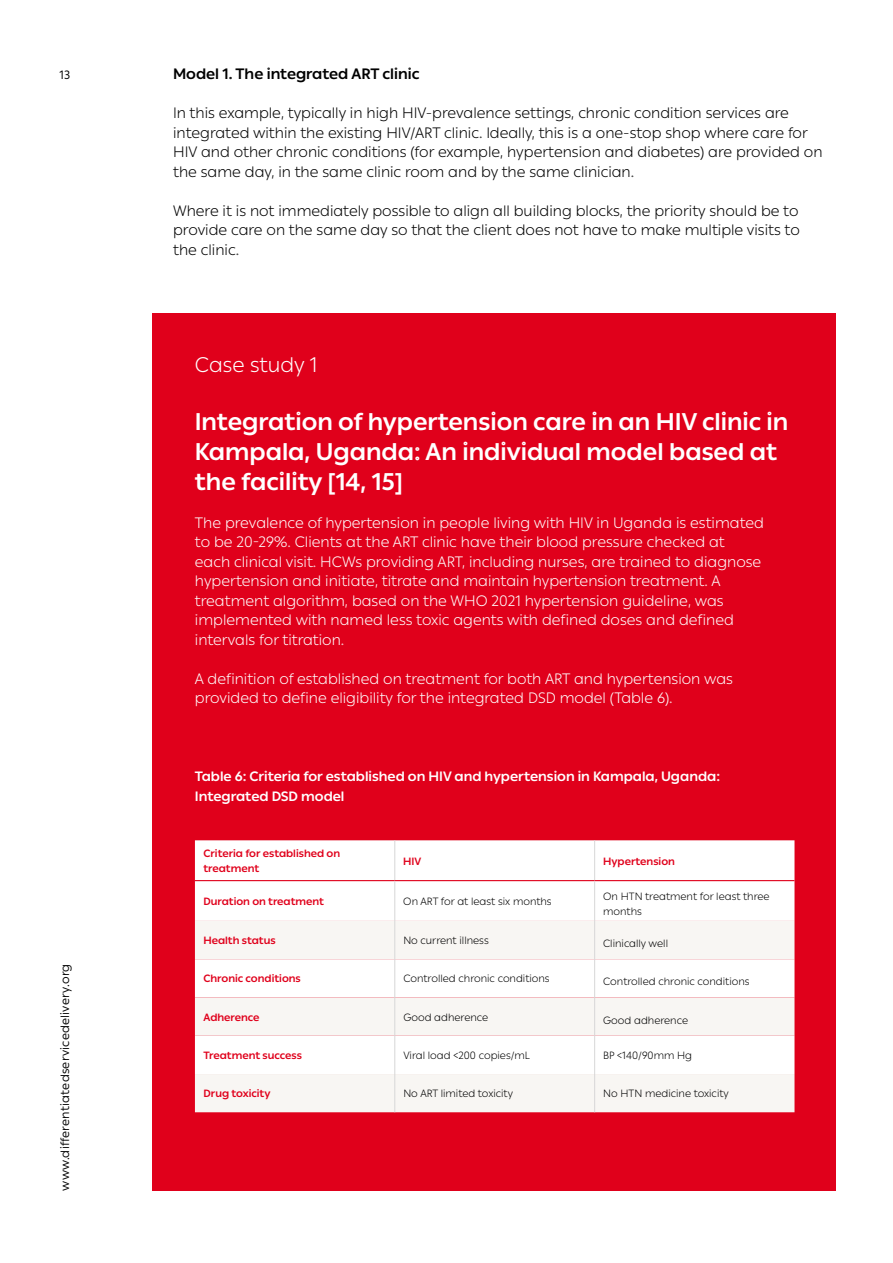
<style>
.page{position:relative;width:893px;height:1263px;background:#fff}
.page>*{position:absolute;margin:0;border:0;box-sizing:border-box;transform-origin:0 0}
.t1{font:700 24px/30px "IAS Ribbon Sans";color:#fff}
.t2{font:300 21px "IAS Ribbon Sans";color:#fff}
.t3{font:300 15px/19.5px "IAS Ribbon Sans";color:#fff}
.t4{font:300 15px/19.5px "IAS Ribbon Sans";color:#000}
.t5{font:700 15px "IAS Ribbon Sans";color:#000}
.t6{font:700 13.5px/19.5px "IAS Ribbon Sans";color:#fff}
.t7{font:12px "IAS Ribbon Sans";letter-spacing:.02em;color:#000}
.t8{font:300 10.5px/15px "IAS Ribbon Sans";color:#000}
.t9{font:700 10.5px/15px "IAS Ribbon Sans";color:#e0001b}
</style>
<div class="page">
<div style="left:152px;top:313px;width:684px;height:878px;background:#e0001b"></div>
<div style="left:195px;top:840px;width:599px;height:81px;background:#fff"></div>
<svg style="left:195px;top:921px;width:599px;height:191px;background:#faf8f7"></svg>
<hr style="left:195px;top:880px;width:200px;height:1px;background:#e0001b">
<hr style="left:395px;top:880px;width:200px;height:1px;background:#e0001b">
<hr style="left:595px;top:880px;width:199px;height:1px;background:#e0001b">
<hr style="left:594px;top:840px;width:1px;height:40px;background:#d7d7d7">
<hr style="left:394px;top:840px;width:1px;height:40px;background:#d7d7d7">
<hr style="left:394px;top:881px;width:1px;height:40px;background:#d7d7d7">
<hr style="left:394px;top:921px;width:1px;height:38px;background:#d7d7d7">
<hr style="left:394px;top:959px;width:1px;height:38px;background:#d7d7d7">
<hr style="left:394px;top:997px;width:1px;height:39px;background:#d7d7d7">
<hr style="left:394px;top:1074px;width:1px;height:38px;background:#d7d7d7">
<hr style="left:594px;top:881px;width:1px;height:40px;background:#d7d7d7">
<hr style="left:594px;top:921px;width:1px;height:38px;background:#d7d7d7">
<hr style="left:594px;top:959px;width:1px;height:38px;background:#d7d7d7">
<hr style="left:594px;top:997px;width:1px;height:39px;background:#d7d7d7">
<hr style="left:594px;top:1074px;width:1px;height:38px;background:#d7d7d7">
<hr style="left:394px;top:1036px;width:1px;height:38px;background:#d7d7d7">
<hr style="left:594px;top:1036px;width:1px;height:38px;background:#d7d7d7">
<p class="t7" style="left:60px;top:66px;width:12px">13</p>
<p class="t7" style="left:56px;top:1191px;width:228px;rotate:-90deg">www.differentiatedservicedelivery.org</p>
<p class="t5" style="left:173px;top:62px;width:248px">Model 1. The integrated ART clinic</p>
<p class="t4" style="left:173px;top:102px;width:651px">In this example, typically in high HIV-prevalence settings, chronic condition services are integrated within the existing HIV/ART clinic. Ideally, this is a one-stop shop where care for HIV and other chronic conditions (for example, hypertension and diabetes) are provided on the same day, in the same clinic room and by the same clinician.</p>
<p class="t4" style="left:173px;top:200px;width:628px;text-align:justify">Where it is not immediately possible to align all building blocks, the priority should be to provide care on the same day so that the client does not have to make multiple visits to the clinic.</p>
<h2 class="t2" style="left:195px;top:349px;width:124px">Case study 1</h2>
<h1 class="t1" style="left:195px;top:405px;width:595px">Integration of hypertension care in an HIV clinic in<br>Kampala, Uganda: An individual model based at the facility [14, 15]</h1>
<p class="t3" style="left:195px;top:512px;width:571px">The prevalence of hypertension in people living with HIV in Uganda is estimated to be 20-29%. Clients at the ART clinic have their blood pressure checked at<br>each clinical visit. HCWs providing ART, including nurses, are trained to diagnose hypertension and initiate, titrate and maintain hypertension treatment. A treatment algorithm, based on the WHO 2021 hypertension guideline, was implemented with named less toxic agents with defined doses and defined intervals for titration.</p>
<p class="t3" style="left:195px;top:668px;width:540px">A definition of established on treatment for both ART and hypertension was provided to define eligibility for the integrated DSD model (Table 6).</p>
<p class="t6" style="left:195px;top:766px;width:527px">Table 6: Criteria for established on HIV and hypertension in Kampala, Uganda:<br>Integrated DSD model</p>
<p class="t9" style="left:203px;top:845px;width:138px">Criteria for established on treatment</p>
<p class="t9" style="left:403px;top:853px;width:20px">HIV</p>
<p class="t9" style="left:603px;top:853px;width:73px">Hypertension</p>
<p class="t9" style="left:203px;top:893px;width:122px">Duration on treatment</p>
<p class="t8" style="left:403px;top:893px;width:150px">On ART for at least six months</p>
<p class="t8" style="left:603px;top:889px;width:168px">On HTN treatment for least three months</p>
<p class="t9" style="left:203px;top:932px;width:74px">Health status</p>
<p class="t8" style="left:403px;top:932px;width:87px">No current illness</p>
<p class="t8" style="left:603px;top:935px;width:66px">Clinically well</p>
<p class="t9" style="left:203px;top:971px;width:99px">Chronic conditions</p>
<p class="t8" style="left:403px;top:971px;width:148px">Controlled chronic conditions</p>
<p class="t8" style="left:603px;top:974px;width:148px">Controlled chronic conditions</p>
<p class="t9" style="left:203px;top:1009px;width:58px">Adherence</p>
<p class="t8" style="left:403px;top:1009px;width:86px">Good adherence</p>
<p class="t8" style="left:603px;top:1012px;width:86px">Good adherence</p>
<p class="t9" style="left:203px;top:1047px;width:100px">Treatment success</p>
<p class="t8" style="left:403px;top:1047px;width:128px">Viral load &lt;200 copies/mL</p>
<p class="t8" style="left:603px;top:1047px;width:90px">BP &lt;140/90mm Hg</p>
<p class="t9" style="left:203px;top:1085px;width:68px">Drug toxicity</p>
<p class="t8" style="left:403px;top:1086px;width:111px">No ART limited toxicity</p>
<p class="t8" style="left:603px;top:1086px;width:127px">No HTN medicine toxicity</p>
</div>
